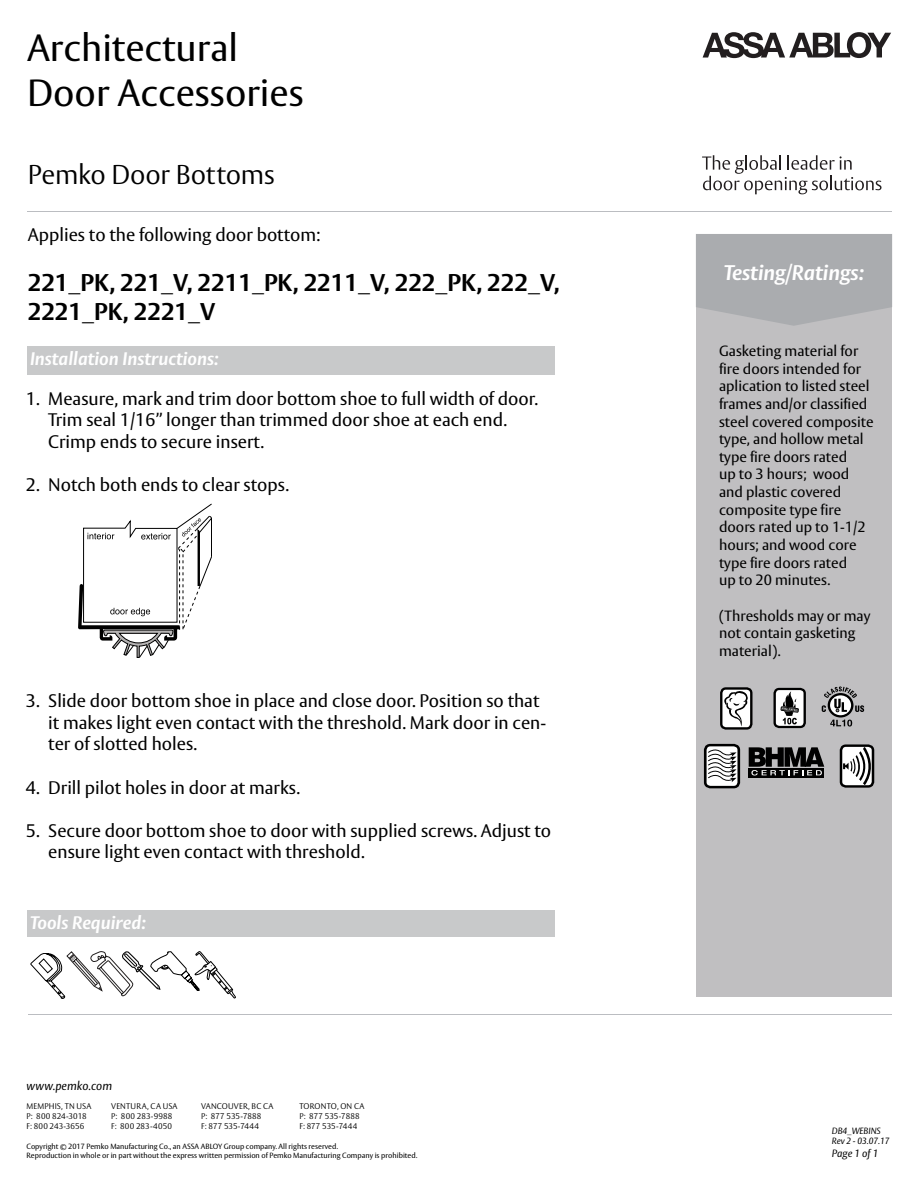
<style>
.page{position:relative;width:918px;height:1188px;background:#fff}
.page>*{position:absolute;margin:0;border:0;box-sizing:border-box;transform-origin:0 0}
.t1{font:37.5px/45px "ASSA Vesta";color:#000}
.t2{font:300 27px "ASSA Vesta";letter-spacing:-.005em;color:#000}
.t3{font:700 24px/28.8px "ASSA Vesta";color:#000}
.t4{font:italic 700 21px "ASSA Vesta";color:#fff}
.t5{font:18px/21.6px "ASSA Vesta";color:#000}
.t6{font:italic 700 18px "ASSA Vesta";color:#fff}
.t7{font:14.7px/17.7px "ASSA Vesta";color:#000}
.t8{font:italic 12px "ASSA Vesta";color:#000}
.t9{font:italic 10.5px "ASSA Vesta";color:#000}
.t10{font:italic 9px/10.8px "ASSA Vesta";color:#000}
.t11{font:300 8.25px/9.8px "ASSA Vesta";letter-spacing:.015em;color:#000}
.t12{font:7.5px/9px "ASSA Vesta";color:#000}
</style>
<div class="page">
<svg style="left:703px;top:32px;width:188px;height:26px"></svg>
<svg style="left:702px;top:155px;width:180px;height:39px"></svg>
<hr style="left:27px;top:211px;width:864px;height:1px;background:#bbbdc1">
<hr style="left:28px;top:1014px;width:864px;height:1px;background:#bbbdc1">
<div style="left:696px;top:240px;width:196px;height:757px;background:#c0bfc1"></div>
<svg style="left:696px;top:234px;width:196px;height:92px;background:#acadb0"></svg>
<svg style="left:78px;top:504px;width:134px;height:154px"></svg>
<div style="left:27px;top:910px;width:528px;height:27px;background:#c8c9ca"></div>
<div style="left:27px;top:346px;width:528px;height:29px;background:#c8c9ca"></div>
<div style="left:775px;top:689px;width:30px;height:38px;background:#fff;border-radius:5px"></div>
<div style="left:774px;top:688px;width:32px;height:40px;border:2px solid #000;border-radius:5px"></div>
<svg style="left:781px;top:691px;width:18px;height:33px"></svg>
<svg style="left:822px;top:686px;width:42px;height:41px"></svg>
<div style="left:721px;top:688px;width:30px;height:40px;background:#fff;border-radius:5px"></div>
<div style="left:720px;top:687px;width:32px;height:43px;border:2px solid #000;border-radius:5px"></div>
<svg style="left:721px;top:690px;width:27px;height:36px"></svg>
<div style="left:705px;top:745px;width:34px;height:42px;background:#fff;border-radius:5px"></div>
<div style="left:704px;top:744px;width:36px;height:44px;border:3px solid #000;border-radius:5px"></div>
<svg style="left:708px;top:747px;width:29px;height:35px"></svg>
<div style="left:749px;top:768px;width:75px;height:9px;background:#000"></div>
<svg style="left:749px;top:747px;width:75px;height:29px"></svg>
<svg style="left:31px;top:951px;width:205px;height:48px"></svg>
<div style="left:840px;top:744px;width:34px;height:44px;border:2px solid #000;border-radius:5px"></div>
<svg style="left:863px;top:747px;width:10px;height:38px"></svg>
<svg style="left:843px;top:747px;width:22px;height:38px"></svg>
<h1 class="t1" style="left:27px;top:27px;width:278px">Architectural<br>Door Accessories</h1>
<h2 class="t2" style="left:28px;top:158px;width:249px">Pemko Door Bottoms</h2>
<p class="t5" style="left:28px;top:225px;width:294px">Applies to the following door bottom:</p>
<h3 class="t3" style="left:28px;top:270px;width:533px">221_PK, 221_V, 2211_PK, 2211_V, 222_PK, 222_V,<br>2221_PK, 2221_V</h3>
<p class="t6" style="left:30px;top:348px;width:190px">Installation Instructions:</p>
<p class="t5" style="left:48px;top:389px;width:491px;text-indent:-22px">1. Measure, mark and trim door bottom shoe to full width of door.<br>Trim seal 1/16” longer than trimmed door shoe at each end.<br>Crimp ends to secure insert.</p>
<p class="t5" style="left:26px;top:475px;width:265px">2. Notch both ends to clear stops.</p>
<p class="t5" style="left:48px;top:691px;width:499px;text-indent:-22px">3. Slide door bottom shoe in place and close door. Position so that it makes light even contact with the threshold. Mark door in cen&shy;ter of slotted holes.</p>
<p class="t5" style="left:26px;top:777px;width:276px">4. Drill pilot holes in door at marks.</p>
<p class="t5" style="left:48px;top:821px;width:504px;text-indent:-22px">5. Secure door bottom shoe to door with supplied screws. Adjust to ensure light even contact with threshold.</p>
<p class="t6" style="left:30px;top:911px;width:117px">Tools Required:</p>
<p class="t8" style="left:27px;top:1079px;width:87px">www.pemko.com</p>
<p class="t11" style="left:27px;top:1102px;width:66px">MEMPHIS, TN USA<br>P: 800 824-3018<br>F: 800 243-3656</p>
<p class="t11" style="left:111px;top:1102px;width:68px">VENTURA, CA USA<br>P: 800 283-9988<br>F: 800 283-4050</p>
<p class="t11" style="left:201px;top:1102px;width:74px">VANCOUVER, BC CA<br>P: 877 535-7888<br>F: 877 535-7444</p>
<p class="t11" style="left:299px;top:1102px;width:67px">TORONTO, ON CA<br>P: 877 535-7888<br>F: 877 535-7444</p>
<p class="t12" style="left:27px;top:1143px;width:392px">Copyright © 2017 Pemko Manufacturing Co., an ASSA ABLOY Group company. All rights reserved.<br>Reproduction in whole or in part without the express written permission of Pemko Manufacturing Company is prohibited.</p>
<p class="t4" style="left:724px;top:259px;width:142px">Testing/Ratings:</p>
<p class="t7" style="left:719px;top:343px;width:156px">Gasketing material for fire doors intended for aplication to listed steel frames and/or classified steel covered composite type, and hollow metal type fire doors rated<br>up to 3 hours; wood and plastic covered composite type fire doors rated up to 1-1/2 hours; and wood core type fire doors rated<br>up to 20 minutes.</p>
<p class="t7" style="left:719px;top:607px;width:153px">(Thresholds may or may not contain gasketing material).</p>
<p class="t10" style="left:832px;top:1126px;width:59px">DB4_WEBINS<br>Rev 2 - 03.07.17</p>
<p class="t9" style="left:832px;top:1147px;width:48px">Page 1 of 1</p>
</div>
